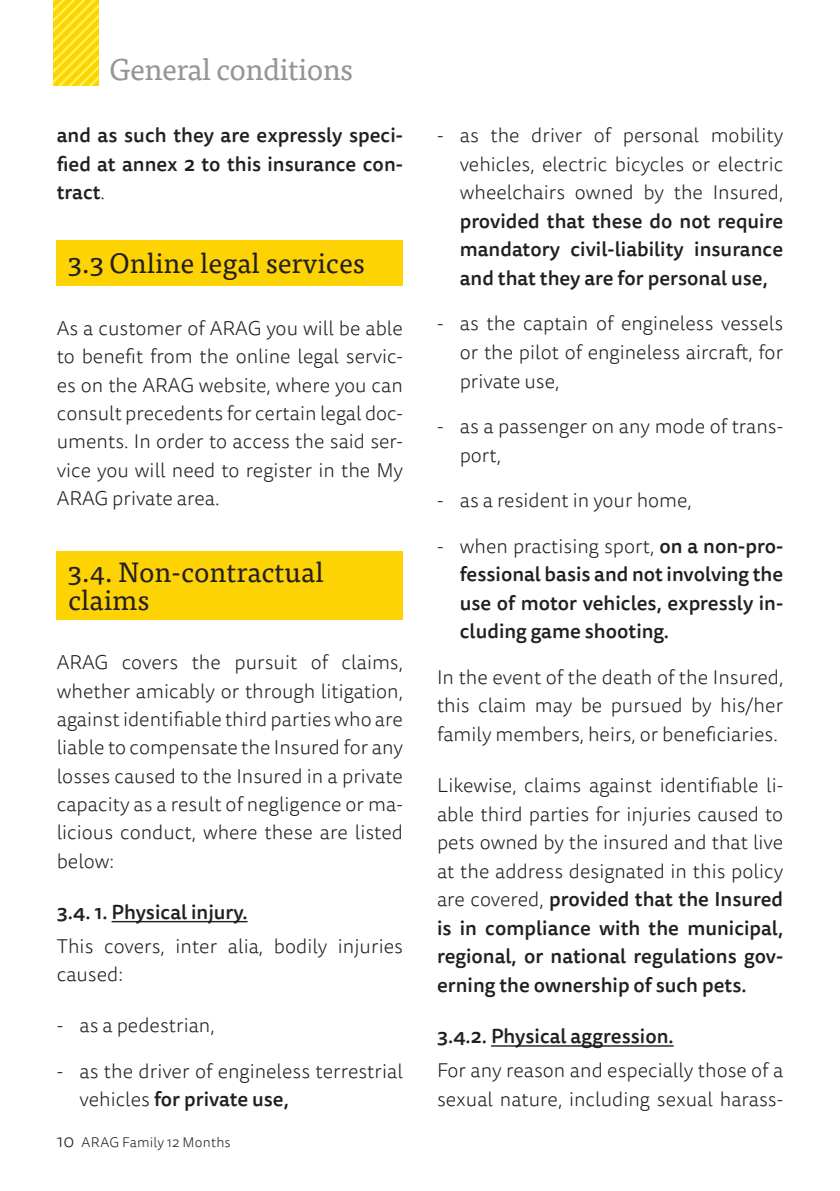
<style>
.page{position:relative;width:840px;height:1191px;background:#fff}
.page>*{position:absolute;margin:0;border:0;box-sizing:border-box;transform-origin:0 0}
.t1{font:30px "Tisa Pro";letter-spacing:-.02em;color:#939598}
.Titular{font:28px/28px "Tisa Pro";color:#231f20}
.t2{font:300 20px/28.6px "Tisa Sans Pro";color:#231f20;text-align:justify}
.t3{font:500 20px/28.6px "Tisa Sans Pro";color:#231f20;text-align:justify}
.t4{font:300 14px "Tisa Sans Pro";letter-spacing:.01em;color:#231f20}
.s1{font-weight:300}
.s2{font-weight:500}
.s3{font-size:18px}
</style>
<div class="page">
<svg style="left:53px;top:0;width:46px;height:85px"></svg>
<hr style="left:111px;top:921px;width:136px;height:1px;background:#231f20">
<div style="left:57px;top:240px;width:346px;height:45px;background:#fed304"></div>
<div style="left:57px;top:552px;width:346px;height:68px;background:#fed304"></div>
<hr style="left:491px;top:1045px;width:182px;height:1px;background:#231f20">
<h1 class="t1" style="left:110px;top:47px;width:245px">General conditions</h1>
<p class="t3" style="left:57px;top:121px;width:347px">and as such they are expressly speci&shy;fied at annex 2 to this insurance con&shy;tract<span class="s1">.</span></p>
<p class="Titular" style="left:68px;top:247px;width:298px">3.3 Online legal services</p>
<p class="t2" style="left:57px;top:314px;width:347px">As a customer of ARAG you will be able to benefit from the online legal servic&shy;es on the ARAG website, where you can consult precedents for certain legal doc&shy;uments. In order to access the said ser&shy;vice you will need to register in the My ARAG private area.</p>
<p class="Titular" style="left:68px;top:556px;width:257px">3.4. Non-contractual claims</p>
<p class="t2" style="left:57px;top:649px;width:347px">ARAG covers the pursuit of claims, whether amicably or through litigation, against identifiable third parties who are liable to compensate the Insured for any losses caused to the Insured in a private capacity as a result of negligence or ma&shy;licious conduct, where these are listed below:</p>
<p class="t3" style="left:57px;top:898px;width:192px">3.4. 1. Physical injury.</p>
<p class="t2" style="left:57px;top:932px;width:347px">This covers, inter alia, bodily injuries caused:</p>
<p class="t2" style="left:57px;top:1011px;width:159px">- as a pedestrian,</p>
<p class="t2" style="left:79px;top:1057px;width:325px;text-indent:-23px">- as the driver of engineless terrestrial vehicles <span class="s2">for private use,</span></p>
<p class="t4" style="left:57px;top:1133px;width:175px"><span class="s3">10</span> ARAG Family 12 Months</p>
<p class="t2" style="left:459px;top:122px;width:325px;text-indent:-23px">- as the driver of personal mobility vehicles, electric bicycles or electric wheelchairs owned by the Insured, <span class="s2">provided that these do not require mandatory civil-liability insurance and that they are for personal use,</span></p>
<p class="t2" style="left:459px;top:310px;width:325px;text-indent:-23px">- as the captain of engineless vessels or the pilot of engineless aircraft, for private use,</p>
<p class="t2" style="left:459px;top:412px;width:325px;text-indent:-23px">- as a passenger on any mode of trans&shy;port,</p>
<p class="t2" style="left:437px;top:486px;width:256px">- as a resident in your home,</p>
<p class="t3" style="left:459px;top:532px;width:325px;text-indent:-23px"><span class="s1">- when practising sport,</span> on a non-pro&shy;fessional basis and not involving the use of motor vehicles, expressly in&shy;cluding game shooting.</p>
<p class="t2" style="left:437px;top:663px;width:347px">In the event of the death of the Insured, this claim may be pursued by his/her family members, heirs, or beneficiaries.</p>
<p class="t2" style="left:437px;top:771px;width:347px">Likewise, claims against identifiable li&shy;able third parties for injuries caused to pets owned by the insured and that live at the address designated in this policy are covered, <span class="s2">provided that the Insured is in compliance with the municipal, regional, or national regulations gov&shy;erning the ownership of such pets.</span></p>
<p class="t3" style="left:437px;top:1022px;width:238px">3.4.2. Physical aggression.</p>
<p class="t2" style="left:437px;top:1056px;width:347px">For any reason and especially those of a sexual nature, including sexual harass-</p>
</div>
